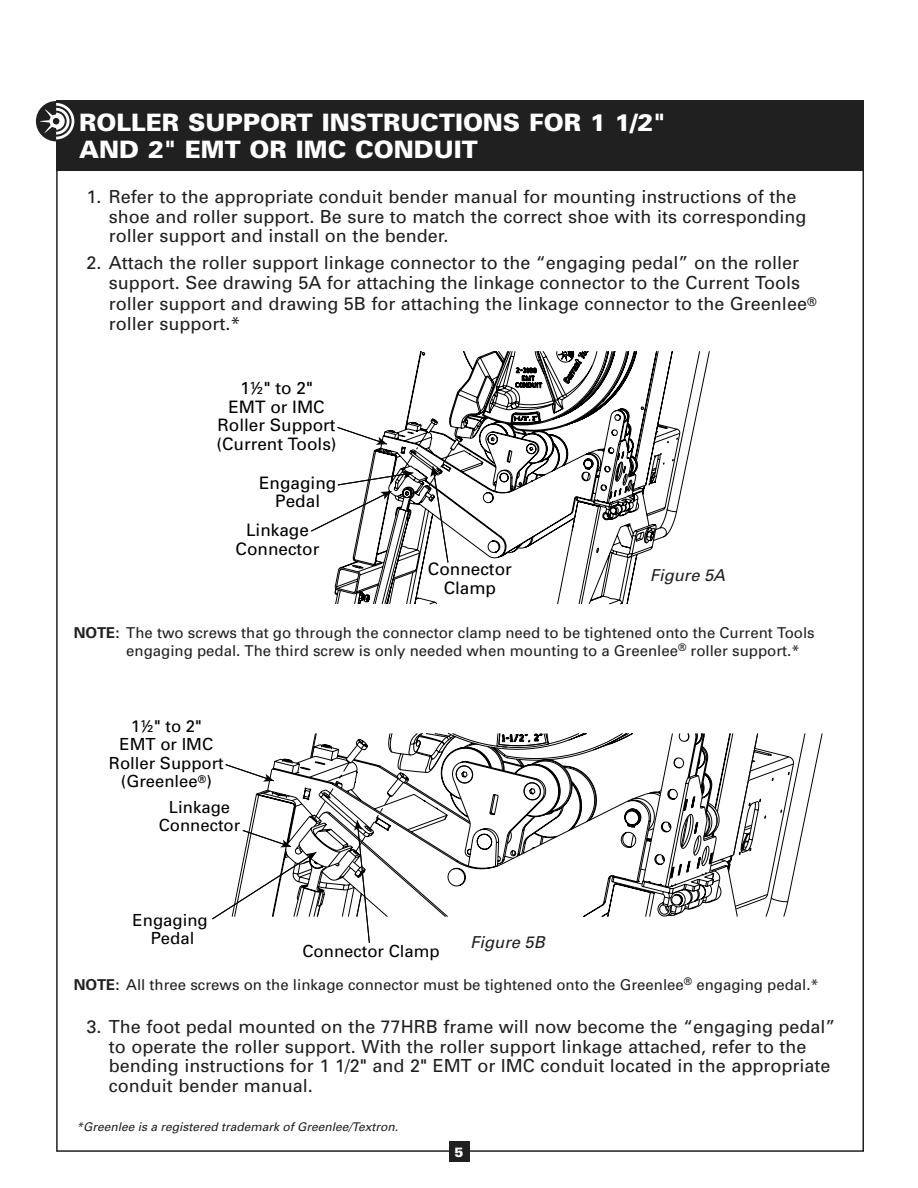
<style>
.page{position:relative;width:918px;height:1188px;background:#fff}
.page>*{position:absolute;margin:0;border:0;box-sizing:border-box;transform-origin:0 0}
.Heads{font:900 24px/27px "Univers";color:#fff}
.Heads-2{font:18px/19.5px "Univers";color:#202020}
.t1{font:17.1px/18.8px "Univers";color:#000;text-align:center}
.t2{font:16.65px/18.1px "Univers";color:#000;text-align:center}
.t3{font:italic 16.5px "Univers";color:#202020}
.t4{font:15px/18px "Univers";color:#202020}
.t5{font:900 13.5px "Univers";color:#fff}
.t6{font:italic 12px "Univers";color:#202020}
.s1{font-weight:700}
</style>
<div class="page">
<div style="left:56px;top:101px;width:808px;height:70px;background:#202020"></div>
<svg style="left:36px;top:101px;width:40px;height:40px"></svg>
<svg style="left:40px;top:103px;width:34px;height:36px"></svg>
<div style="left:53px;top:118px;width:6px;height:7px;background:#202020;border-radius:50%"></div>
<div style="left:449px;top:1141px;width:21px;height:21px;background:#202020"></div>
<svg style="left:733px;top:733px;width:61px;height:175px"></svg>
<svg style="left:314px;top:733px;width:419px;height:184px"></svg>
<svg style="left:212px;top:738px;width:197px;height:205px"></svg>
<svg style="left:335px;top:351px;width:375px;height:253px"></svg>
<svg style="left:336px;top:426px;width:51px;height:19px"></svg>
<svg style="left:311px;top:470px;width:102px;height:63px"></svg>
<svg style="left:430px;top:466px;width:19px;height:98px"></svg>
<p class="Heads" style="left:79px;top:109px;width:588px">ROLLER SUPPORT INSTRUCTIONS FOR 1 1/2"<br>AND 2" EMT OR IMC CONDUIT</p>
<p class="Heads-2" style="left:109px;top:187px;width:699px;text-indent:-23px">1. Refer to the appropriate conduit bender manual for mounting instructions of the shoe and roller support. Be sure to match the correct shoe with its corresponding roller support and install on the bender.</p>
<p class="Heads-2" style="left:86px;top:253px;width:715px;text-align:right">2. Attach the roller support linkage connector to the “engaging pedal” on the roller support. See drawing 5A for attaching the linkage connector to the Current Tools</p>
<p class="Heads-2" style="left:109px;top:294px;width:709px">roller support and drawing 5B for attaching the linkage connector to the Greenlee<sup>® </sup>roller support.*</p>
<p class="t1" style="left:216px;top:378px;width:122px">1½" to 2"<br>EMT or IMC<br>Roller Support (Current Tools)</p>
<p class="t1" style="left:259px;top:473px;width:79px">Engaging<br>Pedal</p>
<p class="t1" style="left:236px;top:520px;width:85px">Linkage<br>Connector</p>
<p class="t1" style="left:428px;top:559px;width:85px">Connector<br>Clamp</p>
<p class="t4" style="left:126px;top:623px;width:690px;text-indent:-52px"><span class="s1">NOTE:</span> The two screws that go through the connector clamp need to be tightened onto the Current Tools engaging pedal. The third screw is only needed when mounting to a Greenlee<sup>®</sup> roller support.*</p>
<p class="t3" style="left:650px;top:565px;width:77px">Figure 5A</p>
<p class="t2" style="left:109px;top:717px;width:116px">1½" to 2"<br>EMT or IMC<br>Roller Support (Greenlee<sup>®</sup>)</p>
<p class="t2" style="left:159px;top:798px;width:83px">Linkage<br>Connector</p>
<p class="t2" style="left:133px;top:910px;width:77px">Engaging<br>Pedal</p>
<p class="t2" style="left:303px;top:942px;width:139px">Connector Clamp</p>
<p class="t3" style="left:470px;top:932px;width:76px">Figure 5B</p>
<p class="t4" style="left:74px;top:975px;width:747px"><span class="s1">NOTE:</span> All three screws on the linkage connector must be tightened onto the Greenlee<sup>®</sup> engaging pedal.*</p>
<p class="Heads-2" style="left:109px;top:1017px;width:728px;text-indent:-23px">3. The foot pedal mounted on the 77HRB frame will now become the “engaging pedal” to operate the roller support. With the roller support linkage attached, refer to the bending instructions for 1 1/2" and 2" EMT or IMC conduit located in the appropriate conduit bender manual.</p>
<p class="t6" style="left:76px;top:1119px;width:323px">*Greenlee is a registered trademark of Greenlee/Textron.</p>
<p class="t5" style="left:454px;top:1143px;width:11px">5</p>
</div>
